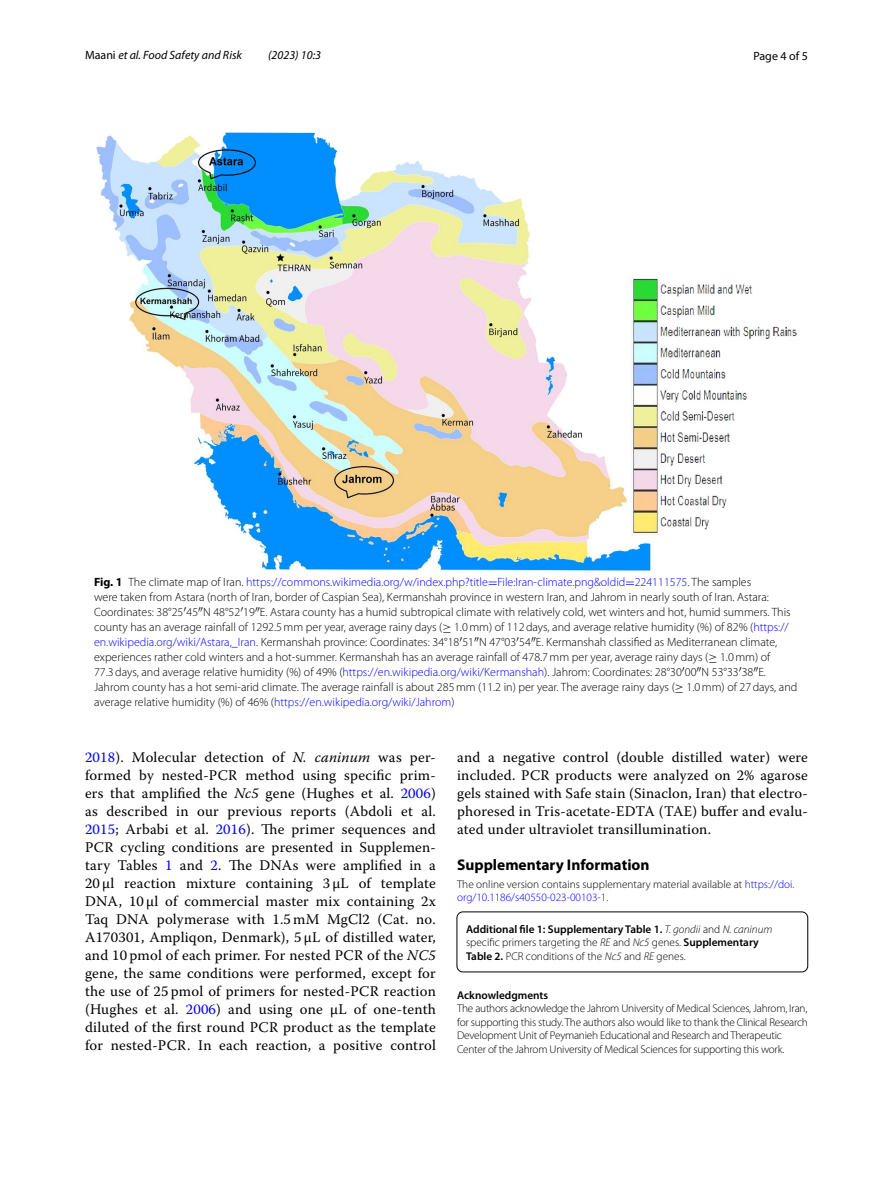
<style>
.page{position:relative;width:893px;height:1187px;background:#fff}
.page>*{position:absolute;margin:0;border:0;box-sizing:border-box;transform-origin:0 0}
.t1{font:700 15.45px "Myriad Pro";color:#000}
.t2{font:14.7px/18px "Warnock Pro";letter-spacing:.015em;color:#000;text-align:justify}
.t3{font:300 12px/15px "Myriad Pro";color:#000}
.t4{font:italic 12px "Myriad Pro";color:#000}
.t5{font:12px "Myriad Pro";color:#000}
.t6{font:300 11.25px/13.5px "Myriad Pro";letter-spacing:-.02em;color:#000}
.t7{font:300 11.25px/13.5px "Myriad Pro";color:#000}
.t8{font:600 11.25px "Myriad Pro";color:#000}
.s1{font-style:normal}
.s2{font-weight:700}
.s3{color:#00f}
.s4{font-family:"MTSY";font-weight:400;color:#00f}
.s5{font-family:"MTSY";font-weight:400}
.s6{font-style:italic}
.s7{font-weight:600}
</style>
<div class="page">
<div style="left:457px;top:911px;width:351px;height:61px;border:1px solid #000;border-radius:6px"></div>
<img style="left:96px;top:133px;width:701px;height:437px">
<p class="t4" style="left:85px;top:48px;width:158px"><span class="s1">Maani</span> et al. Food Safety and Risk</p>
<p class="t4" style="left:268px;top:48px;width:54px">(2023) 10:3</p>
<p class="t5" style="left:753px;top:48px;width:56px">Page 4 of 5</p>
<p class="t3" style="left:94px;top:574px;width:705px"><span class="s2">Fig. 1</span> The climate map of Iran. <span class="s3">https://commons.wikimedia.org/w/index.php?title</span><span class="s4">=</span><span class="s3">File:Iran-climate.png&amp;oldid</span><span class="s4">=</span><span class="s3">224111575</span>. The samples<br>were taken from Astara (north of Iran, border of Caspian Sea), Kermanshah province in western Iran, and Jahrom in nearly south of Iran. Astara:<br>Coordinates: 38°25 45 N 48°52 19 E. Astara county has a humid subtropical climate with relatively cold, wet winters and hot, humid summers. This county has an average rainfall of 1292.5mm per year, average rainy days (<span class="s5">≥</span> 1.0mm) of 112days, and average relative humidity (%) of 82% (<span class="s3">https:// en.wikipedia.org/wiki/Astara,_Iran</span>. Kermanshah province: Coordinates: 34°18 51 N 47°03 54 E. Kermanshah classified as Mediterranean climate, experiences rather cold winters and a hot-summer. Kermanshah has an average rainfall of 478.7mm per year, average rainy days (<span class="s5">≥</span> 1.0mm) of 77.3days, and average relative humidity (%) of 49% (<span class="s3">https://en.wikipedia.org/wiki/Kermanshah</span>). Jahrom: Coordinates: 28°30 00 N 53°33 38 E.<br>Jahrom county has a hot semi-arid climate. The average rainfall is about 285mm (11.2 in) per year. The average rainy days (<span class="s5">≥</span> 1.0mm) of 27days, and average relative humidity (%) of 46% (<span class="s3">https://en.wikipedia.org/wiki/Jahrom</span>)</p>
<p class="t2" style="left:85px;top:747px;width:352px"><span class="s3">2018</span>). Molecular detection of <span class="s6">N. caninum</span> was per&shy;formed by nested-PCR method using specific prim&shy;ers that amplified the <span class="s6">Nc5</span> gene (Hughes et al. <span class="s3">2006</span>) as described in our previous reports (Abdoli et al.<br><span class="s3">2015</span>; Arbabi et al. <span class="s3">2016</span>). The primer sequences and PCR cycling conditions are presented in Supplemen&shy;tary Tables <span class="s3">1</span> and <span class="s3">2</span>. The DNAs were amplified in a 20 μl reaction mixture containing 3 μL of template DNA, 10 μl of commercial master mix containing 2x Taq DNA polymerase with 1.5 mM MgCl2 (Cat. no.<br>A170301, Ampliqon, Denmark), 5 μL of distilled water, and 10 pmol of each primer. For nested PCR of the <span class="s6">NC5 </span>gene, the same conditions were performed, except for the use of 25 pmol of primers for nested-PCR reaction (Hughes et al. <span class="s3">2006</span>) and using one μL of one-tenth diluted of the first round PCR product as the template for nested-PCR. In each reaction, a positive control</p>
<p class="t2" style="left:457px;top:747px;width:352px">and a negative control (double distilled water) were included. PCR products were analyzed on 2% agarose gels stained with Safe stain (Sinaclon, Iran) that electro&shy;phoresed in Tris-acetate-EDTA (TAE) buffer and evalu&shy;ated under ultraviolet transillumination.</p>
<p class="t1" style="left:457px;top:854px;width:194px">Supplementary Information</p>
<p class="t7" style="left:457px;top:877px;width:339px">The online version contains supplementary material available at <span class="s3">https://doi. org/10.1186/s40550-023-00103-1</span>.</p>
<p class="t7" style="left:466px;top:922px;width:308px"><span class="s7">Additional file 1: Supplementary Table 1.</span> <span class="s6">T. gondii</span> and <span class="s6">N. caninum </span>specific primers targeting the <span class="s6">RE</span> and <span class="s6">Nc5</span> genes. <span class="s7">Supplementary<br>Table 2.</span> PCR conditions of the <span class="s6">Nc5</span> and <span class="s6">RE</span> genes.</p>
<p class="t8" style="left:457px;top:987px;width:93px">Acknowledgments</p>
<p class="t6" style="left:457px;top:1001px;width:352px">The authors acknowledge the Jahrom University of Medical Sciences, Jahrom, Iran, for supporting this study. The authors also would like to thank the Clinical Research Development Unit of Peymanieh Educational and Research and Therapeutic Center of the Jahrom University of Medical Sciences for supporting this work.</p>
</div>
